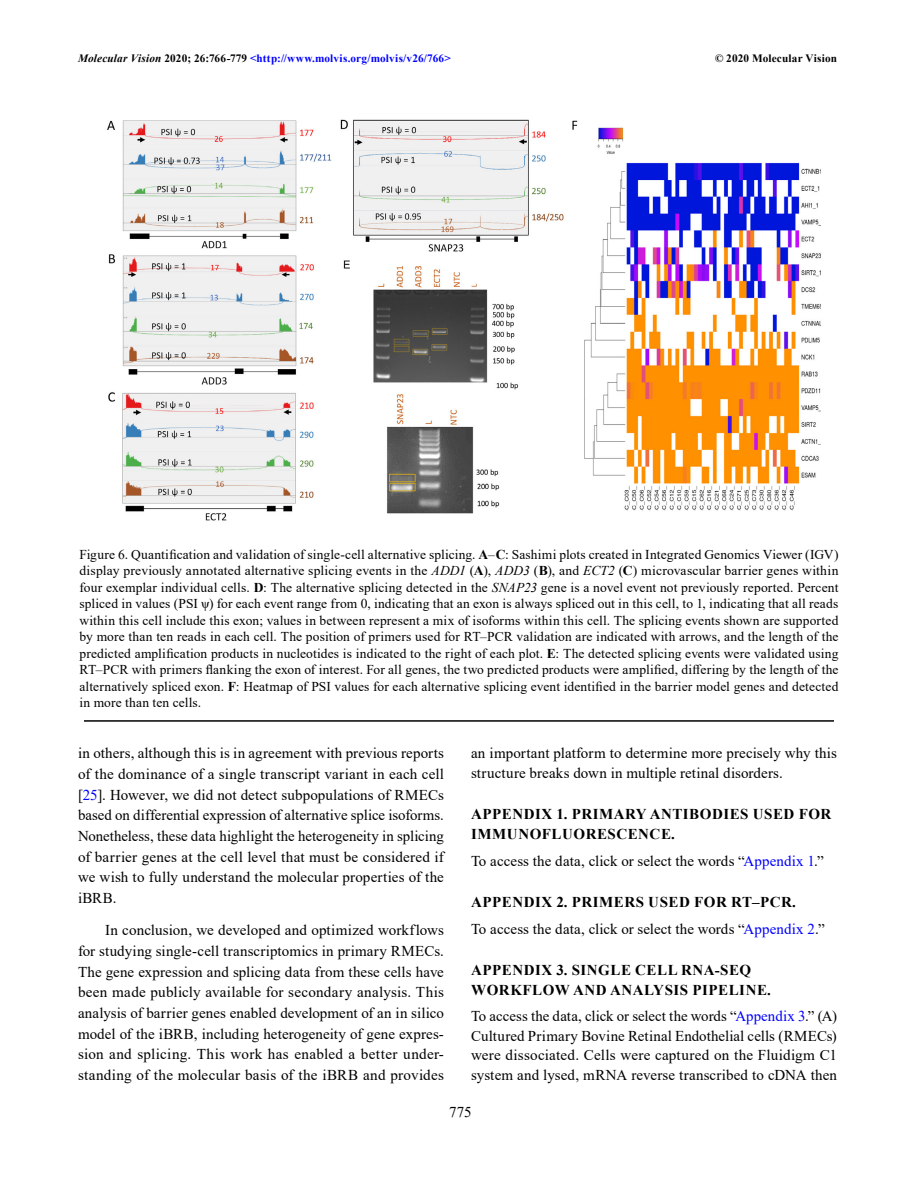
<style>
.page{position:relative;width:918px;height:1188px;background:#fff}
.page>*{position:absolute;margin:0;border:0;box-sizing:border-box;transform-origin:0 0}
.Para_Ind{font:15px/20.7px "Times New Roman";letter-spacing:.01em;color:#000;text-align:justify}
.app_para_no_ind{font:15px/19.5px "Times New Roman";letter-spacing:.005em;color:#000;text-align:justify}
.app_hd{font:700 15px/19.5px "Times New Roman";letter-spacing:.035em;color:#000}
.Folio{font:15px "Times New Roman";color:#000}
.Fig_Caption{font:13.5px/16.5px "Times New Roman";letter-spacing:.015em;color:#000;text-align:justify}
.Header_Align_Left{font:700 11.25px "Times New Roman";letter-spacing:.015em;color:#00f}
.Header_Align_Right{font:700 11.25px "Times New Roman";letter-spacing:.015em;color:#000}
.s1{font-style:italic;color:#000}
.s2{color:#000}
.s3{font-weight:700}
.s4{font-style:italic}
.s5{color:#00f}
</style>
<div class="page">
<img style="left:107px;top:119px;width:714px;height:402px">
<hr style="left:84px;top:720px;width:750px;height:2px;background:#000">
<p class="Header_Align_Left" style="left:78px;top:50px;width:374px"><span class="s1">Molecular Vision</span> <span class="s2">2020; 26:766-779</span> &lt;http://www.molvis.org/molvis/v26/766&gt;</p>
<p class="Header_Align_Right" style="left:715px;top:50px;width:123px">© 2020 Molecular Vision</p>
<p class="Fig_Caption" style="left:79px;top:546px;width:761px">Figure 6. Quantification and validation of single-cell alternative splicing. <span class="s3">A</span>–<span class="s3">C</span>: Sashimi plots created in Integrated Genomics Viewer (IGV) display previously annotated alternative splicing events in the <span class="s4">ADD1</span> (<span class="s3">A</span>), <span class="s4">ADD3</span> (<span class="s3">B</span>), and <span class="s4">ECT2</span> (<span class="s3">C</span>) microvascular barrier genes within four exemplar individual cells. <span class="s3">D</span>: The alternative splicing detected in the <span class="s4">SNAP23</span> gene is a novel event not previously reported. Percent spliced in values (PSI ψ) for each event range from 0, indicating that an exon is always spliced out in this cell, to 1, indicating that all reads within this cell include this exon; values in between represent a mix of isoforms within this cell. The splicing events shown are supported by more than ten reads in each cell. The position of primers used for RT–PCR validation are indicated with arrows, and the length of the predicted amplification products in nucleotides is indicated to the right of each plot. <span class="s3">E</span>: The detected splicing events were validated using RT–PCR with primers flanking the exon of interest. For all genes, the two predicted products were amplified, differing by the length of the alternatively spliced exon. <span class="s3">F</span>: Heatmap of PSI values for each alternative splicing event identified in the barrier model genes and detected in more than ten cells.</p>
<p class="Para_Ind" style="left:78px;top:742px;width:368px">in others, although this is in agreement with previous reports of the dominance of a single transcript variant in each cell [<span class="s5">25</span>]. However, we did not detect subpopulations of RMECs based on differential expression of alternative splice isoforms.<br>Nonetheless, these data highlight the heterogeneity in splicing of barrier genes at the cell level that must be considered if we wish to fully understand the molecular properties of the iBRB.</p>
<p class="Para_Ind" style="left:78px;top:920px;width:368px;text-indent:27px">In conclusion, we developed and optimized workflows for studying single-cell transcriptomics in primary RMECs.<br>The gene expression and splicing data from these cells have been made publicly available for secondary analysis. This analysis of barrier genes enabled development of an in silico model of the iBRB, including heterogeneity of gene expres&shy;sion and splicing. This work has enabled a better under&shy;standing of the molecular basis of the iBRB and provides</p>
<p class="Para_Ind" style="left:471px;top:743px;width:368px;line-height:19.5px">an important platform to determine more precisely why this structure breaks down in multiple retinal disorders.</p>
<p class="app_hd" style="left:471px;top:804px;width:362px">APPENDIX 1. PRIMARY ANTIBODIES USED FOR<br>IMMUNOFLUORESCENCE.</p>
<p class="app_para_no_ind" style="left:471px;top:850px;width:354px">To access the data, click or select the words “<span class="s5">Appendix 1</span>.”</p>
<p class="app_hd" style="left:471px;top:892px;width:326px">APPENDIX 2. PRIMERS USED FOR RT–PCR.</p>
<p class="app_para_no_ind" style="left:471px;top:918px;width:355px">To access the data, click or select the words “<span class="s5">Appendix 2</span>.”</p>
<p class="app_hd" style="left:471px;top:960px;width:301px">APPENDIX 3. SINGLE CELL RNA-SEQ<br>WORKFLOW AND ANALYSIS PIPELINE.</p>
<p class="app_para_no_ind" style="left:471px;top:1006px;width:368px">To access the data, click or select the words “<span class="s5">Appendix 3</span>.” (A)<br>Cultured Primary Bovine Retinal Endothelial cells (RMECs) were dissociated. Cells were captured on the Fluidigm C1 system and lysed, mRNA reverse transcribed to cDNA then</p>
<p class="Folio" style="left:449px;top:1102px;width:24px">775</p>
</div>
